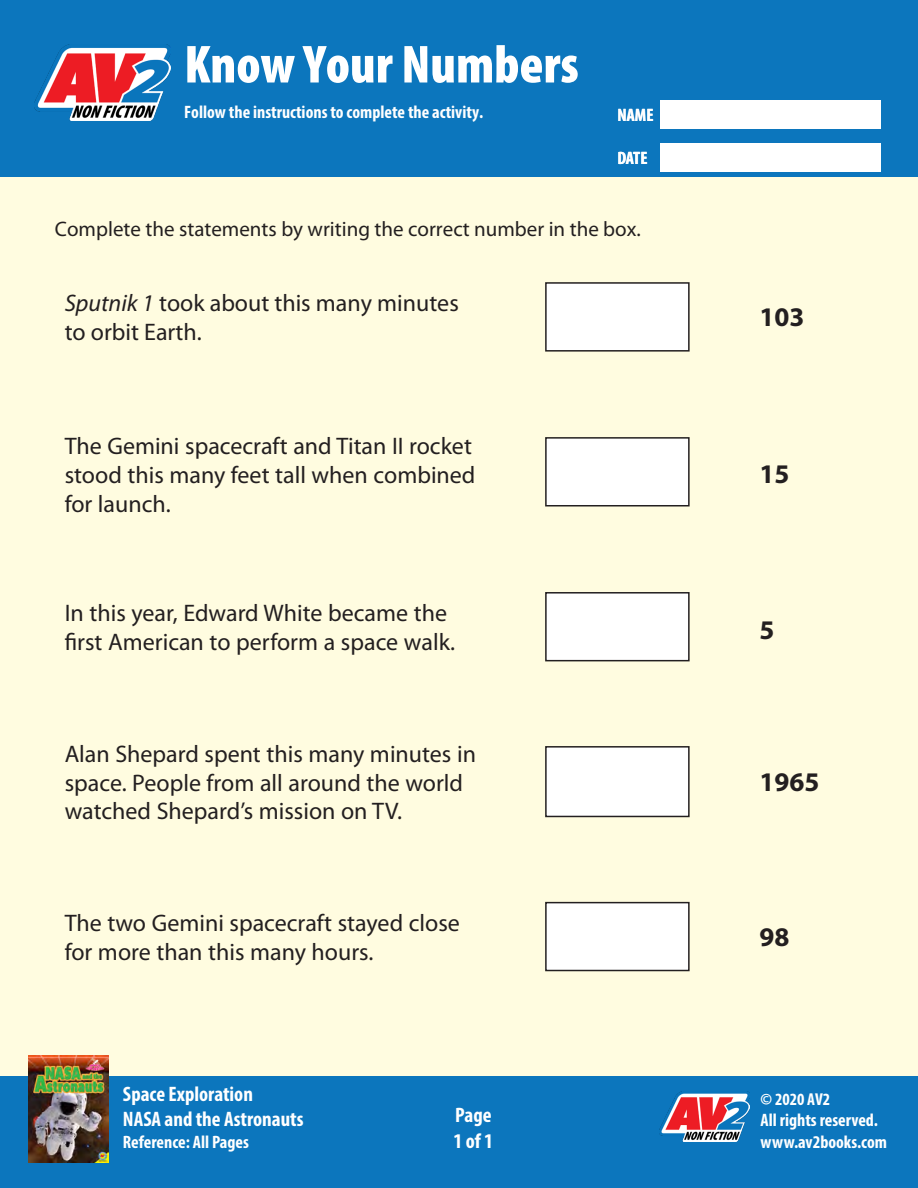
<style>
.page{position:relative;width:918px;height:1188px;background:#fff}
.page>*{position:absolute;margin:0;border:0;box-sizing:border-box;transform-origin:0 0}
.head{font:900 condensed 54px "Myriad Pro";color:#fff}
.t1{font:700 27px "Myriad Pro";color:#231f20}
.Chart_Bullet{font:24px/28.8px "Myriad Pro";color:#231f20}
.Question_no_drop{font:24px/28.8px "Myriad Pro";color:#231f20}
.Question_no_drop-2{font:21px "Myriad Pro";color:#231f20}
.t2{font:700 condensed 21px/25.2px "Myriad Pro";color:#fff}
.description{font:700 condensed 18px/21.6px "Myriad Pro";color:#fff}
.t3{font:700 condensed 17.25px "Myriad Pro";color:#fff}
.s1{font-style:italic}
</style>
<div class="page">
<div style="left:0;top:156px;width:918px;height:935px;background:#fffce0"></div>
<div style="left:0;top:0;width:918px;height:177px;background:#0c76bd"></div>
<div style="left:0;top:1076px;width:918px;height:112px;background:#0c76bd"></div>
<img style="left:29px;top:1056px;width:80px;height:106px">
<div style="left:660px;top:100px;width:220px;height:29px;background:#fff"></div>
<div style="left:660px;top:143px;width:220px;height:29px;background:#fff"></div>
<div style="left:546px;top:438px;width:143px;height:68px;background:#fff"></div>
<div style="left:545px;top:437px;width:145px;height:69px;border:2px solid #231f20"></div>
<div style="left:546px;top:283px;width:143px;height:68px;background:#fff"></div>
<div style="left:545px;top:282px;width:145px;height:70px;border:2px solid #231f20"></div>
<div style="left:546px;top:593px;width:143px;height:68px;background:#fff"></div>
<div style="left:545px;top:592px;width:145px;height:69px;border:2px solid #231f20"></div>
<div style="left:546px;top:747px;width:143px;height:69px;background:#fff"></div>
<div style="left:545px;top:746px;width:145px;height:71px;border:2px solid #231f20"></div>
<div style="left:546px;top:903px;width:143px;height:68px;background:#fff"></div>
<div style="left:545px;top:902px;width:145px;height:69px;border:2px solid #231f20"></div>
<img style="left:34px;top:44px;width:136px;height:76px">
<img style="left:659px;top:1091px;width:90px;height:51px">
<p class="head" style="left:184px;top:30px;width:396px">Know Your Numbers</p>
<p class="description" style="left:184px;top:100px;width:300px">Follow the instructions to complete the activity.</p>
<p class="description" style="left:617px;top:104px;width:38px">NAME</p>
<p class="description" style="left:617px;top:147px;width:32px">DATE</p>
<p class="Question_no_drop-2" style="left:55px;top:216px;width:587px">Complete the statements by writing the correct number in the box.</p>
<p class="Question_no_drop" style="left:65px;top:289px;width:396px"><span class="s1">Sputnik 1</span> took about this many minutes to orbit Earth.</p>
<p class="Chart_Bullet" style="left:65px;top:431px;width:412px">The Gemini spacecraft and Titan II rocket stood this many feet tall when combined for launch.</p>
<p class="Chart_Bullet" style="left:65px;top:599px;width:392px">In this year, Edward White became the first American to perform a space walk.</p>
<p class="Chart_Bullet" style="left:65px;top:739px;width:413px">Alan Shepard spent this many minutes in space. People from all around the world watched Shepard’s mission on TV.</p>
<p class="Chart_Bullet" style="left:65px;top:908px;width:397px">The two Gemini spacecraft stayed close for more than this many hours.</p>
<p class="t2" style="left:123px;top:1081px;width:182px">Space Exploration<br>NASA and the Astronauts</p>
<p class="description" style="left:123px;top:1130px;width:128px">Reference: All Pages</p>
<p class="t2" style="left:455px;top:1102px;width:38px">Page</p>
<p class="t2" style="left:454px;top:1127px;width:41px">1 of 1</p>
<p class="t1" style="left:760px;top:300px;width:46px">103</p>
<p class="t1" style="left:760px;top:456px;width:31px">15</p>
<p class="t1" style="left:760px;top:612px;width:16px">5</p>
<p class="t1" style="left:760px;top:764px;width:61px">1965</p>
<p class="t1" style="left:760px;top:919px;width:31px">98</p>
<p class="t3" style="left:761px;top:1088px;width:71px">© 2020 AV2</p>
<p class="description" style="left:761px;top:1109px;width:128px">All rights reserved. www.av2books.com</p>
</div>
